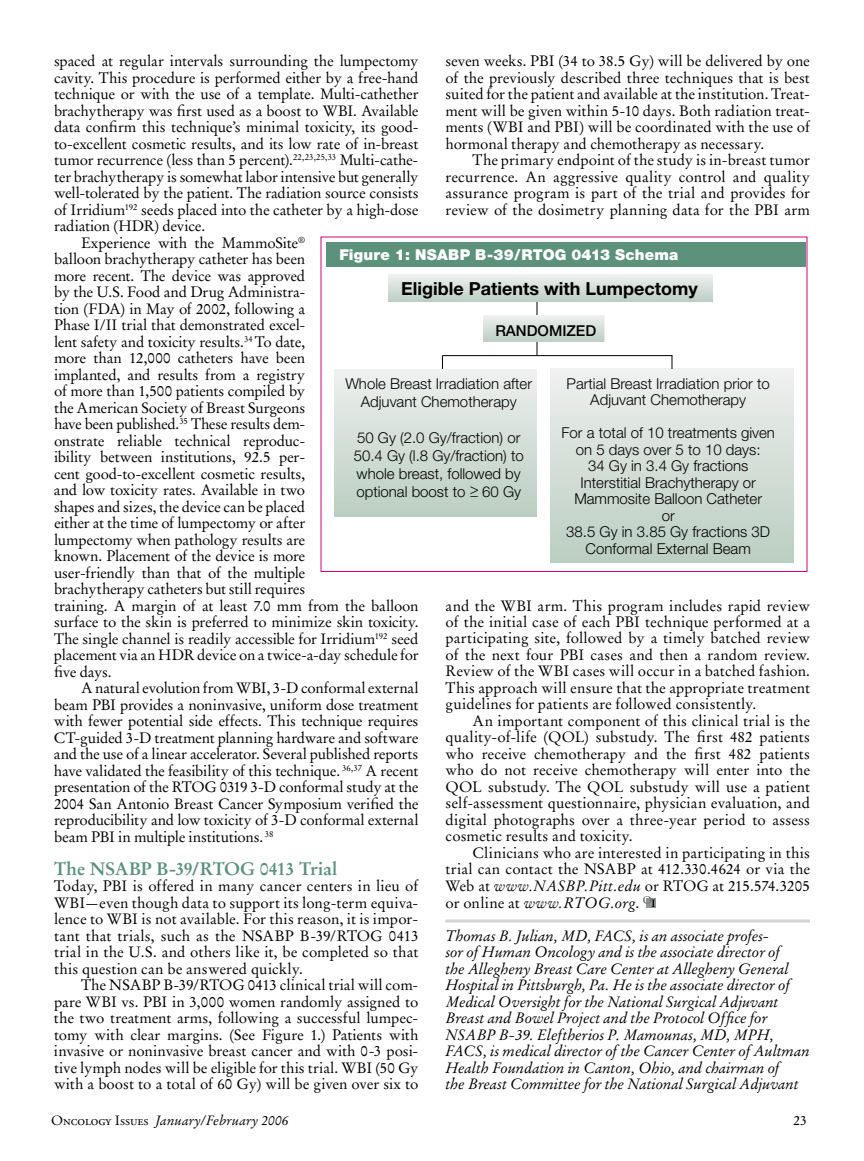
<style>
.page{position:relative;width:864px;height:1161px;background:#fff}
.page>*{position:absolute;margin:0;border:0;box-sizing:border-box;transform-origin:0 0}
.t1{font:700 18px "Helvetica Neue";color:#000}
.t2{font:700 18px "Stempel Garamond LT Std";letter-spacing:-.015em;color:#5c927c}
.t3{font:15px/16.5px "Stempel Garamond LT Std";letter-spacing:-.01em;color:#000;text-align:justify}
.t4{font:italic 15px/16.5px "Stempel Garamond LT Std";letter-spacing:-.01em;color:#000}
.t5{font:300 15px/16.5px "Helvetica Neue";color:#010101;text-align:center}
.t6{font:900 15px "Helvetica Neue";letter-spacing:.01em;color:#fff}
.t7{font:500 15px "Helvetica Neue";color:#010101}
.t8{font:italic 13.5px "Stempel Garamond LT Std";color:#000}
.t9{font:13.5px "Stempel Garamond LT Std";color:#000}
.s1{font-style:italic}
.s2{font-style:normal}
.s3{font-family:"Adobe Garamond Exp";font-style:normal}
</style>
<div class="page">
<hr style="left:446px;top:920px;width:364px;height:2px;background:#d1d3d4">
<div style="left:646px;top:898px;width:10px;height:10px;background:#939598"></div>
<svg style="left:643px;top:896px;width:12px;height:11px"></svg>
<div style="left:334px;top:369px;width:203px;height:147px;background:linear-gradient(to bottom,#eef0ef,#bbcec1)"></div>
<div style="left:550px;top:369px;width:244px;height:193px;background:linear-gradient(to bottom,#eef0ef,#bbcec1)"></div>
<svg style="left:483px;top:315px;width:121px;height:27px;background:#d5dfd9"></svg>
<hr style="left:442px;top:355px;width:230px;height:1px;background:#010101">
<svg style="left:672px;top:356px;width:1px;height:13px"></svg>
<svg style="left:442px;top:356px;width:1px;height:13px"></svg>
<svg style="left:537px;top:342px;width:1px;height:14px"></svg>
<svg style="left:537px;top:302px;width:1px;height:13px"></svg>
<div style="left:388px;top:274px;width:324px;height:28px;background:linear-gradient(to bottom,#eff1f0,#bdd0c4)"></div>
<div style="left:326px;top:242px;width:480px;height:25px;background:#5c927c"></div>
<p class="t3" style="left:54px;top:53px;width:366px">spaced at regular intervals surrounding the lumpectomy</p>
<p class="t3" style="left:54px;top:69px;width:366px">cavity. This procedure is performed either by a free-hand</p>
<p class="t3" style="left:54px;top:86px;width:366px">technique or with the use of a template. Multi-cathether</p>
<p class="t3" style="left:54px;top:102px;width:366px">brachytherapy was first used as a boost to WBI. Available</p>
<p class="t3" style="left:54px;top:119px;width:366px">data confirm this technique’s minimal toxicity, its good-</p>
<p class="t3" style="left:54px;top:135px;width:366px">to-excellent cosmetic results, and its low rate of in-breast</p>
<p class="t3" style="left:54px;top:152px;width:366px">tumor recurrence (less than 5 percent).<sup>22,23,25,33</sup> Multi-cathe-</p>
<p class="t3" style="left:54px;top:168px;width:366px">ter brachytherapy is somewhat labor intensive but generally</p>
<p class="t3" style="left:54px;top:185px;width:366px">well-tolerated by the patient. The radiation source consists</p>
<p class="t3" style="left:54px;top:201px;width:366px">of Irridium<sup>192</sup> seeds placed into the catheter by a high-dose</p>
<p class="t3" style="left:54px;top:218px;width:153px">radiation (HDR) device.</p>
<p class="t3" style="left:81px;top:234px;width:226px">Experience with the MammoSite<sup>®</sup></p>
<p class="t3" style="left:54px;top:251px;width:253px">balloon brachytherapy catheter has been</p>
<p class="t3" style="left:54px;top:267px;width:253px">more recent. The device was approved</p>
<p class="t3" style="left:54px;top:284px;width:253px">by the U.S. Food and Drug Administra-</p>
<p class="t3" style="left:54px;top:300px;width:253px">tion (FDA) in May of 2002, following a</p>
<p class="t3" style="left:54px;top:317px;width:253px">Phase I/II trial that demonstrated excel-</p>
<p class="t3" style="left:54px;top:333px;width:253px">lent safety and toxicity results.<sup>34</sup> To date,</p>
<p class="t3" style="left:54px;top:350px;width:253px">more than 12,000 catheters have been</p>
<p class="t3" style="left:54px;top:366px;width:253px">implanted, and results from a registry</p>
<p class="t3" style="left:54px;top:383px;width:253px">of more than 1,500 patients compiled by</p>
<p class="t3" style="left:54px;top:399px;width:253px">the American Society of Breast Surgeons</p>
<p class="t3" style="left:54px;top:416px;width:253px">have been published.<sup>35</sup> These results dem-</p>
<p class="t3" style="left:54px;top:432px;width:253px">onstrate reliable technical reproduc-</p>
<p class="t3" style="left:54px;top:449px;width:253px">ibility between institutions, 92.5 per-</p>
<p class="t3" style="left:54px;top:465px;width:253px">cent good-to-excellent cosmetic results,</p>
<p class="t3" style="left:54px;top:482px;width:253px">and low toxicity rates. Available in two</p>
<p class="t3" style="left:54px;top:498px;width:253px">shapes and sizes, the device can be placed</p>
<p class="t3" style="left:54px;top:515px;width:253px">either at the time of lumpectomy or after</p>
<p class="t3" style="left:54px;top:531px;width:253px">lumpectomy when pathology results are</p>
<p class="t3" style="left:54px;top:548px;width:253px">known. Placement of the device is more</p>
<p class="t3" style="left:54px;top:564px;width:253px">user-friendly than that of the multiple</p>
<p class="t3" style="left:54px;top:581px;width:253px">brachytherapy catheters but still requires</p>
<p class="t3" style="left:54px;top:597px;width:366px">training. A margin of at least 7.0 mm from the balloon</p>
<p class="t3" style="left:54px;top:614px;width:366px">surface to the skin is preferred to minimize skin toxicity.</p>
<p class="t3" style="left:54px;top:630px;width:366px">The single channel is readily accessible for Irridium<sup>192</sup> seed</p>
<p class="t3" style="left:54px;top:647px;width:366px">placement via an HDR device on a twice-a-day schedule for</p>
<p class="t3" style="left:54px;top:663px;width:59px">five days.</p>
<p class="t3" style="left:81px;top:680px;width:339px">A natural evolution from WBI, 3-D conformal external</p>
<p class="t3" style="left:54px;top:696px;width:366px">beam PBI provides a noninvasive, uniform dose treatment</p>
<p class="t3" style="left:54px;top:713px;width:366px">with fewer potential side effects. This technique requires</p>
<p class="t3" style="left:54px;top:729px;width:366px">CT-guided 3-D treatment planning hardware and software</p>
<p class="t3" style="left:54px;top:746px;width:366px">and the use of a linear accelerator. Several published reports</p>
<p class="t3" style="left:54px;top:762px;width:366px">have validated the feasibility of this technique. <sup>36,37</sup> A recent</p>
<p class="t3" style="left:54px;top:779px;width:366px">presentation of the RTOG 0319 3-D conformal study at the</p>
<p class="t3" style="left:54px;top:795px;width:366px">2004 San Antonio Breast Cancer Symposium verified the</p>
<p class="t3" style="left:54px;top:812px;width:366px">reproducibility and low toxicity of 3-D conformal external</p>
<p class="t3" style="left:54px;top:828px;width:221px">beam PBI in multiple institutions. <sup>38</sup></p>
<p class="t2" style="left:54px;top:857px;width:285px">The NSABP B-39/RTOG 0413 Trial</p>
<p class="t3" style="left:54px;top:878px;width:366px">Today, PBI is offered in many cancer centers in lieu of WBI—even though data to support its long-term equiva&shy;lence to WBI is not available. For this reason, it is impor&shy;tant that trials, such as the NSABP B-39/RTOG 0413 trial in the U.S. and others like it, be completed so that this question can be answered quickly.</p>
<p class="t3" style="left:54px;top:977px;width:366px;text-indent:27px">The NSABP B-39/RTOG 0413 clinical trial will com&shy;pare WBI vs. PBI in 3,000 women randomly assigned to the two treatment arms, following a successful lumpec&shy;tomy with clear margins. (See Figure 1.) Patients with invasive or noninvasive breast cancer and with 0-3 posi&shy;tive lymph nodes will be eligible for this trial. WBI (50 Gy with a boost to a total of 60 Gy) will be given over six to</p>
<p class="t3" style="left:445px;top:53px;width:366px">seven weeks. PBI (34 to 38.5 Gy) will be delivered by one of the previously described three techniques that is best suited for the patient and available at the institution. Treat&shy;ment will be given within 5-10 days. Both radiation treat&shy;ments (WBI and PBI) will be coordinated with the use of hormonal therapy and chemotherapy as necessary.</p>
<p class="t3" style="left:446px;top:152px;width:366px;text-indent:27px">The primary endpoint of the study is in-breast tumor recurrence. An aggressive quality control and quality assurance program is part of the trial and provides for review of the dosimetry planning data for the PBI arm</p>
<p class="t6" style="left:339px;top:246px;width:194px">Figure 1: NSABP B-39/RTO</p>
<p class="t6" style="left:555px;top:246px;width:125px">G 0413 Schema</p>
<p class="t1" style="left:401px;top:278px;width:298px">Eligible Patients with Lumpectomy</p>
<p class="t7" style="left:495px;top:322px;width:102px">RANDOMIZED</p>
<p class="t5" style="left:345px;top:374px;width:188px;line-height:18px">Whole Breast Irradiation after<br>Adjuvant Chemotherapy</p>
<p class="t5" style="left:354px;top:428px;width:172px;line-height:18px;text-align:left">50 Gy (2.0 Gy/fraction) or<br>50.4 Gy (l.8 Gy/fraction) to whole breast, followed by optional boost to &gt;_ 60 Gy</p>
<p class="t5" style="left:567px;top:375px;width:205px">Partial Breast Irradiation prior to<br>Adjuvant Chemotherapy</p>
<p class="t5" style="left:562px;top:424px;width:215px">For a total of 10 treatments given on 5 days over 5 to 10 days:<br>34 Gy in 3.4 Gy fractions<br>Interstitial Brachytherapy or<br>Mammosite Balloon Catheter<br>or<br>38.5 Gy in 3.85 Gy fractions 3D<br>Conformal External Beam</p>
<p class="t3" style="left:446px;top:597px;width:366px">and the WBI arm. This program includes rapid review of the initial case of each PBI technique performed at a participating site, followed by a timely batched review of the next four PBI cases and then a random review.<br>Review of the WBI cases will occur in a batched fashion.<br>This approach will ensure that the appropriate treatment guidelines for patients are followed consistently.</p>
<p class="t3" style="left:446px;top:713px;width:366px;text-indent:27px">An important component of this clinical trial is the quality-of-life (QOL) substudy. The first 482 patients who receive chemotherapy and the first 482 patients who do not receive chemotherapy will enter into the QOL substudy. The QOL substudy will use a patient self-assessment questionnaire, physician evaluation, and digital photographs over a three-year period to assess cosmetic results and toxicity.</p>
<p class="t3" style="left:445px;top:845px;width:366px;text-indent:27px">Clinicians who are interested in participating in this trial can contact the NSABP at 412.330.4624 or via the Web at <span class="s1">www.NASBP.Pitt.edu</span> or RTOG at 215.574.3205 or online at <span class="s1">www.RTOG.org</span>.</p>
<p class="t4" style="left:446px;top:927px;width:366px">Thomas B. Julian, MD, FACS, is an associate profes-<br>sor of Human Oncology and is the associate director of<br>the Allegheny Breast Care Center at Allegheny General Hospital in Pittsburgh, Pa. He is the associate director of Medical Oversight for the National Surgical Adjuvant Breast and Bowel Project and the Protocol Office for NSABP B-39. Eleftherios P. Mamounas, MD, MPH, FACS, is medical director of the Cancer Center of Aultman Health Foundation in Canton, Ohio, and chairman of<br>the Breast Committee for the National Surgical Adjuvant</p>
<p class="t8" style="left:51px;top:1112px;width:239px"><span class="s2">O</span><span class="s3">ncology</span> <span class="s2">I</span><span class="s3">ssues</span> January/February 2006</p>
<p class="t9" style="left:794px;top:1112px;width:15px">23</p>
</div>
